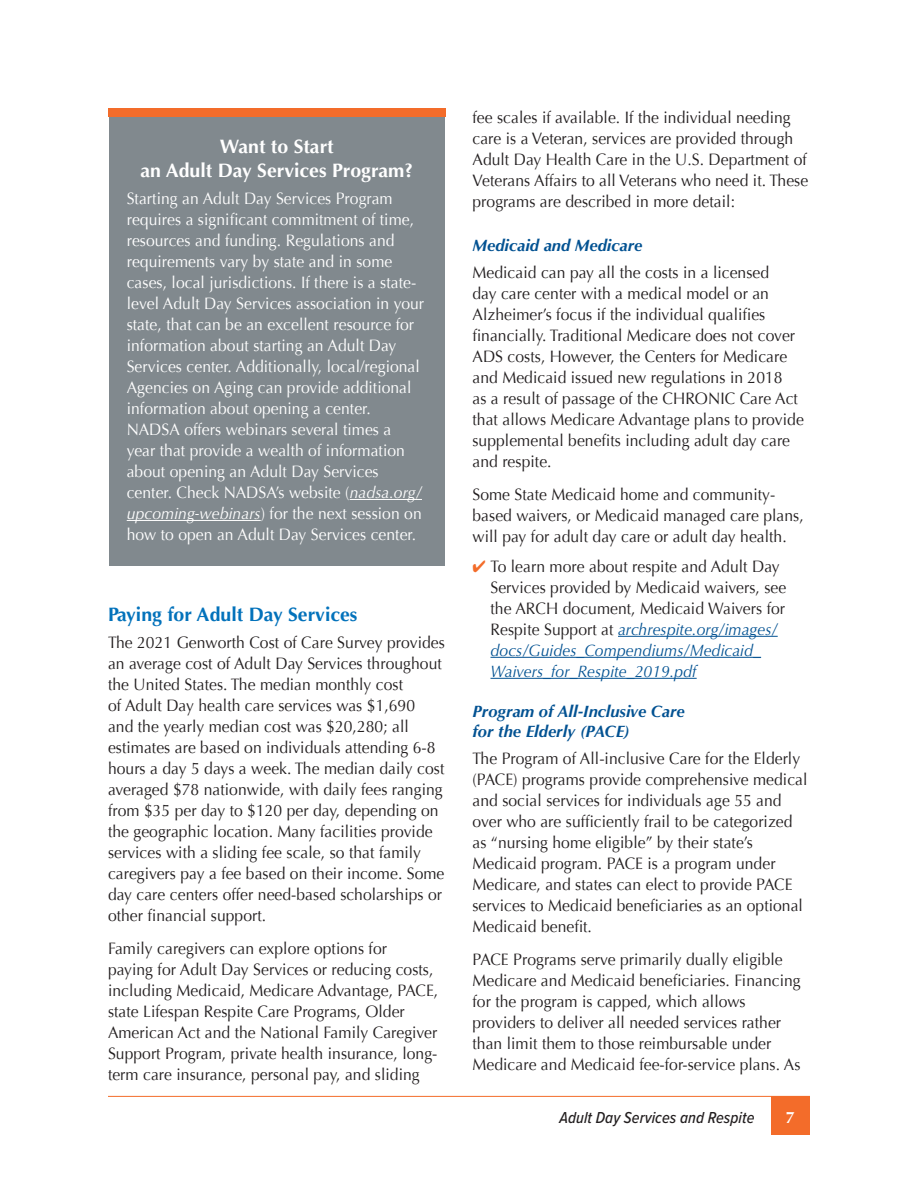
<style>
.page{position:relative;width:918px;height:1188px;background:#fff}
.page>*{position:absolute;margin:0;border:0;box-sizing:border-box;transform-origin:0 0}
.Subhead_sidebar{font:700 19.5px/24px "Optima";color:#fff;text-align:center}
.Subhead{font:700 19.5px "Optima";color:#0372bb}
.Body_Text{font:16.5px/21px "Optima";letter-spacing:.005em;color:#231f20;scale:.95 1}
.Body_Text-2{font:16.5px/21px "Optima";letter-spacing:.005em;color:#fff;scale:.95 1}
.Subhead_1{font:italic 700 16.5px/19.5px "Optima";color:#035292}
.t1{font:italic 500 16.5px "Proxima Nova Cond";letter-spacing:.005em;color:#231f20}
.t2{font:700 16.5px "Optima";color:#fff}
.s1{font-style:italic}
.s2{color:#f36c2a}
.s3{font-style:italic;color:#035292}
</style>
<div class="page">
<div style="left:771px;top:1096px;width:39px;height:39px;background:#f36c2a"></div>
<hr style="left:108px;top:1096px;width:702px;height:1px;background:#f36c2a">
<hr style="left:618px;top:636px;width:160px;height:1px;background:#035292">
<hr style="left:490px;top:657px;width:271px;height:1px;background:#035292">
<hr style="left:490px;top:678px;width:207px;height:1px;background:#035292">
<div style="left:108px;top:108px;width:338px;height:9px;background:#f36c2a"></div>
<div style="left:109px;top:117px;width:336px;height:448px;background:#81898e"></div>
<hr style="left:350px;top:499px;width:72px;height:1px;background:#fff">
<hr style="left:127px;top:520px;width:134px;height:1px;background:#fff">
<p class="Subhead_sidebar" style="left:140px;top:134px;width:274px">Want to Start<br>an Adult Day Services Program?</p>
<p class="Body_Text-2" style="left:127px;top:188px;width:315px">Starting an Adult Day Services Program requires a significant commitment of time, resources and funding. Regulations and requirements vary by state and in some cases, local jurisdictions. If there is a state&shy;level Adult Day Services association in your state, that can be an excellent resource for information about starting an Adult Day Services center. Additionally, local/regional Agencies on Aging can provide additional information about opening a center.<br>NADSA offers webinars several times a year that provide a wealth of information about opening an Adult Day Services center. Check NADSA’s website (<span class="s1">nadsa.org/ upcoming-webinars</span>) for the next session on how to open an Adult Day Services center.</p>
<p class="Subhead" style="left:108px;top:603px;width:251px">Paying for Adult Day Services</p>
<p class="Body_Text" style="left:108px;top:632px;width:356px">The 2021 Genworth Cost of Care Survey provides an average cost of Adult Day Services throughout the United States. The median monthly cost<br>of Adult Day health care services was $1,690<br>and the yearly median cost was $20,280; all estimates are based on individuals attending 6-8 hours a day 5 days a week. The median daily cost averaged $78 nationwide, with daily fees ranging from $35 per day to $120 per day, depending on the geographic location. Many facilities provide services with a sliding fee scale, so that family caregivers pay a fee based on their income. Some day care centers offer need-based scholarships or other financial support.</p>
<p class="Body_Text" style="left:108px;top:938px;width:349px">Family caregivers can explore options for<br>paying for Adult Day Services or reducing costs, including Medicaid, Medicare Advantage, PACE, state Lifespan Respite Care Programs, Older American Act and the National Family Caregiver Support Program, private health insurance, long&shy;term care insurance, personal pay, and sliding</p>
<p class="Body_Text" style="left:472px;top:107px;width:355px">fee scales if available. If the individual needing care is a Veteran, services are provided through Adult Day Health Care in the U.S. Department of Veterans Affairs to all Veterans who need it. These programs are described in more detail:</p>
<p class="Subhead_1" style="left:472px;top:235px;width:171px">Medicaid and Medicare</p>
<p class="Body_Text" style="left:472px;top:262px;width:350px">Medicaid can pay all the costs in a licensed<br>day care center with a medical model or an Alzheimer’s focus if the individual qualifies financially. Traditional Medicare does not cover ADS costs, However, the Centers for Medicare and Medicaid issued new regulations in 2018<br>as a result of passage of the CHRONIC Care Act that allows Medicare Advantage plans to provide supplemental benefits including adult day care and respite.</p>
<p class="Body_Text" style="left:472px;top:484px;width:350px">Some State Medicaid home and community&shy;based waivers, or Medicaid managed care plans, will pay for adult day care or adult day health.</p>
<p class="Body_Text" style="left:490px;top:556px;width:313px;text-indent:-18px"><span class="s2">✔</span> To learn more about respite and Adult Day Services provided by Medicaid waivers, see the ARCH document, Medicaid Waivers for Respite Support at <span class="s3">archrespite.org/images/ docs/Guides_Compendiums/Medicaid_ Waivers_for_Respite_2019.pdf</span></p>
<p class="Subhead_1" style="left:472px;top:702px;width:214px">Program of All-Inclusive Care for the Elderly (PACE)</p>
<p class="Body_Text" style="left:472px;top:748px;width:354px">The Program of All-inclusive Care for the Elderly (PACE) programs provide comprehensive medical and social services for individuals age 55 and over who are sufficiently frail to be categorized as “nursing home eligible” by their state’s Medicaid program. PACE is a program under Medicare, and states can elect to provide PACE services to Medicaid beneficiaries as an optional Medicaid benefit.</p>
<p class="Body_Text" style="left:472px;top:949px;width:347px">PACE Programs serve primarily dually eligible Medicare and Medicaid beneficiaries. Financing for the program is capped, which allows providers to deliver all needed services rather than limit them to those reimbursable under Medicare and Medicaid fee-for-service plans. As</p>
<p class="t1" style="left:559px;top:1106px;width:197px">Adult Day Services and Respite</p>
<p class="t2" style="left:786px;top:1108px;width:11px">7</p>
</div>
